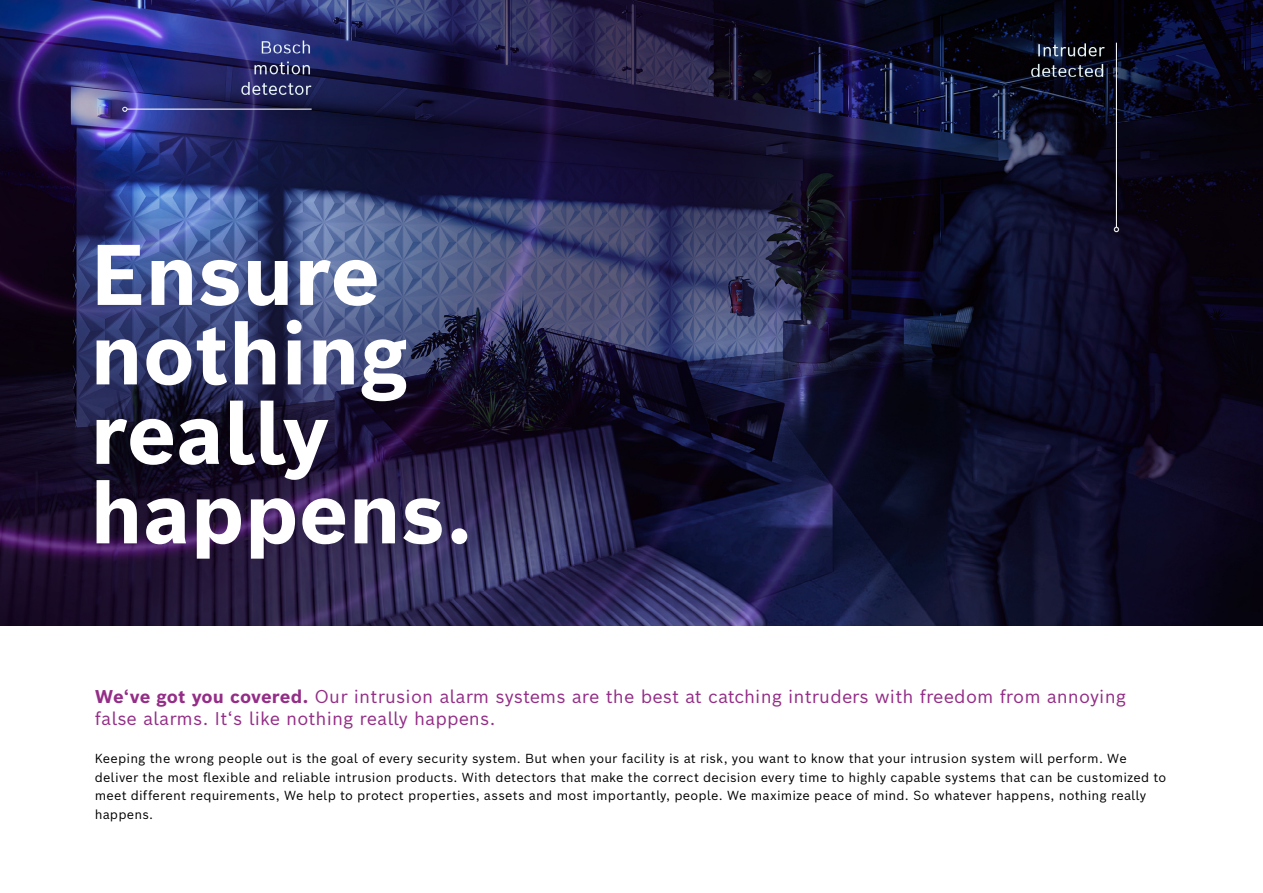
<style>
.page{position:relative;width:1263px;height:893px;background:#fff}
.page>*{position:absolute;margin:0;border:0;box-sizing:border-box;transform-origin:0 0}
.t1{font:700 84px/79.5px "Bosch Sans";color:#fff}
.t2{font:18px/22.5px "Bosch Sans";letter-spacing:.01em;color:#942d87}
.t3{font:12.75px/18.8px "Bosch Sans";letter-spacing:.015em;color:#000}
.s1{font-weight:700}
</style>
<div class="page">
<img style="left:0;top:0;width:1263px;height:625px">
<h1 class="t1" style="left:90px;top:227px;width:384px">Ensure nothing really happens.</h1>
<h2 class="t2" style="left:95px;top:683px;width:1033px"><span class="s1">We‘ve got you covered.</span> Our intrusion alarm systems are the best at catching intruders with freedom from annoying false alarms. It‘s like nothing really happens.</h2>
<p class="t3" style="left:95px;top:748px;width:1073px">Keeping the wrong people out is the goal of every security system. But when your facility is at risk, you want to know that your intrusion system will perform. We deliver the most flexible and reliable intrusion products. With detectors that make the correct decision every time to highly capable systems that can be customized to meet different requirements, We help to protect properties, assets and most importantly, people. We maximize peace of mind. So whatever happens, nothing really happens.</p>
</div>
